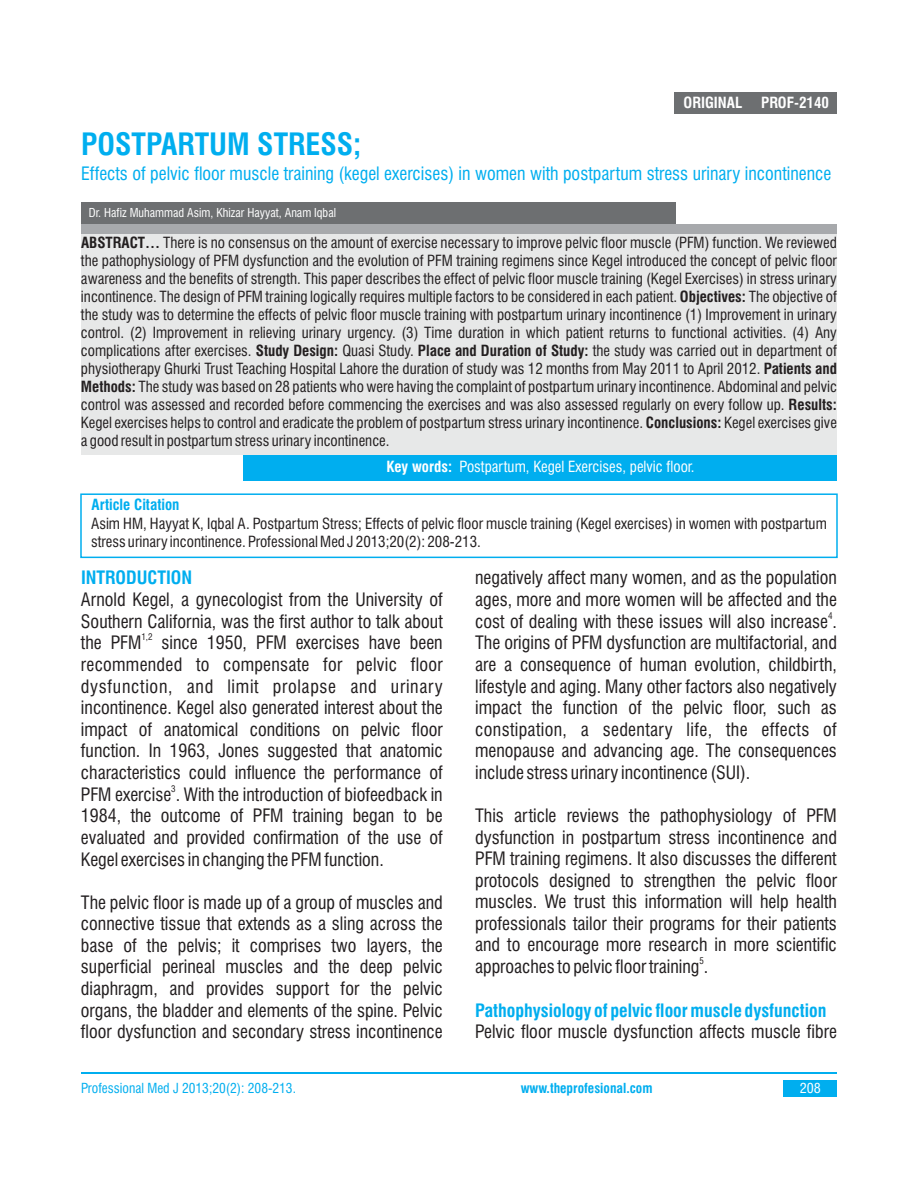
<style>
.page{position:relative;width:918px;height:1188px;background:#fff}
.page>*{position:absolute;margin:0;border:0;box-sizing:border-box;transform-origin:0 0}
.t1{font:700 condensed 30px "Swiss 721 BT";color:#00aeef}
.t2{font:condensed 18px/21.6px "Swiss 721 BT";color:#231f20}
.t3{font:condensed 18px "Swiss 721 BT";color:#00aeef}
.t4{font:700 condensed 18px "Swiss 721 BT";color:#00aeef}
.t5{font:condensed 18px "Swiss 721 BT";letter-spacing:.02em;color:#231f20}
.t6{font:condensed 18px "Swiss 721 BT";letter-spacing:.04em;color:#231f20}
.t7{font:condensed 15px/18px "Swiss 721 BT";color:#231f20;text-align:justify}
.t8{font:condensed 15px "Swiss 721 BT";color:#fff}
.t9{font:700 condensed 15px "Swiss 721 BT";color:#fff}
.t10{font:700 condensed 15px "Swiss 721 BT";color:#00aeef}
.t11{font:condensed 13.5px "Swiss 721 BT";color:#00aeef}
.t12{font:700 condensed 13.5px "Swiss 721 BT";color:#00aeef}
.t13{font:condensed 13.5px "Swiss 721 BT";color:#fff;scale:1.04 1}
.t14{font:condensed 12px "Swiss 721 BT";color:#fff}
.t15{font:condensed 9px "Swiss 721 BT";color:#231f20}
.s1{font-weight:700}
</style>
<div class="page">
<div style="left:243px;top:454px;width:594px;height:27px;background:#00aeef"></div>
<div style="left:81px;top:202px;width:594px;height:22px;background:#6d6f71"></div>
<div style="left:81px;top:224px;width:756px;height:10px;background:#a7a9ac"></div>
<div style="left:81px;top:234px;width:756px;height:220px;background:#e7e8e8"></div>
<div style="left:675px;top:92px;width:162px;height:21px;background:#6d6f71"></div>
<div style="left:783px;top:1080px;width:54px;height:16px;background:#00aeef"></div>
<hr style="left:81px;top:1073px;width:756px;height:1px;background:#00aeef">
<div style="left:80px;top:493px;width:758px;height:65px;border:2px solid #00aeef"></div>
<p class="t9" style="left:684px;top:97px;width:60px">ORIGINAL</p>
<p class="t9" style="left:761px;top:97px;width:69px">PROF-2140</p>
<h1 class="t1" style="left:81px;top:132px;width:282px">POSTPARTUM STRESS;</h1>
<p class="t3" style="left:81px;top:166px;width:752px">Effects of pelvic floor muscle training (kegel exercises) in women with postpartum stress urinary incontinence</p>
<p class="t14" style="left:89px;top:208px;width:249px">Dr. Hafiz Muhammad Asim, Khizar Hayyat, Anam Iqbal</p>
<p class="t7" style="left:81px;top:235px;width:758px"><span class="s1">ABSTRACT…</span> There is no consensus on the amount of exercise necessary to improve pelvic floor muscle (PFM) function. We reviewed the pathophysiology of PFM dysfunction and the evolution of PFM training regimens since Kegel introduced the concept of pelvic floor awareness and the benefits of strength. This paper describes the effect of pelvic floor muscle training (Kegel Exercises) in stress urinary incontinence. The design of PFM training logically requires multiple factors to be considered in each patient. <span class="s1">Objectives:</span> The objective of the study was to determine the effects of pelvic floor muscle training with postpartum urinary incontinence (1) Improvement in urinary control. (2) Improvement in relieving urinary urgency. (3) Time duration in which patient returns to functional activities. (4) Any complications after exercises. <span class="s1">Study Design:</span> Quasi Study. <span class="s1">Place and Duration of Study:</span> the study was carried out in department of physiotherapy Ghurki Trust Teaching Hospital Lahore the duration of study was 12 months from May 2011 to April 2012. <span class="s1">Patients and Methods:</span> The study was based on 28 patients who were having the complaint of postpartum urinary incontinence. Abdominal and pelvic control was assessed and recorded before commencing the exercises and was also assessed regularly on every follow up. <span class="s1">Results:<br></span>Kegel exercises helps to control and eradicate the problem of postpartum stress urinary incontinence. <span class="s1">Conclusions:</span> Kegel exercises give a good result in postpartum stress urinary incontinence.</p>
<p class="t10" style="left:92px;top:499px;width:89px">Article Citation</p>
<p class="t8" style="left:387px;top:461px;width:310px"><span class="s1">Key words:</span> Postpartum, Kegel Exercises, pelvic floor.</p>
<p class="t7" style="left:91px;top:516px;width:737px">Asim HM, Hayyat K, Iqbal A. Postpartum Stress; Effects of pelvic floor muscle training (Kegel exercises) in women with postpartum stress urinary incontinence. Professional Med J 2013;20(2): 208-213.</p>
<p class="t4" style="left:81px;top:571px;width:113px">INTRODUCTION</p>
<p class="t2" style="left:475px;top:569px;width:363px">negatively affect many women, and as the population</p>
<p class="t2" style="left:81px;top:590px;width:363px">Arnold Kegel, a gynecologist from the University of</p>
<p class="t2" style="left:475px;top:590px;width:363px">ages, more and more women will be affected and the</p>
<p class="t15" style="left:828px;top:612px;width:6px">4</p>
<p class="t2" style="left:81px;top:612px;width:363px">Southern California, was the first author to talk about</p>
<p class="t2" style="left:475px;top:612px;width:363px">cost of dealing with these issues will also increase .</p>
<p class="t15" style="left:141px;top:634px;width:13px">1,2</p>
<p class="t2" style="left:81px;top:634px;width:363px">the PFM since 1950, PFM exercises have been</p>
<p class="t2" style="left:475px;top:634px;width:363px">The origins of PFM dysfunction are multifactorial, and</p>
<p class="t2" style="left:81px;top:656px;width:363px">recommended to compensate for pelvic floor</p>
<p class="t2" style="left:475px;top:655px;width:363px">are a consequence of human evolution, childbirth,</p>
<p class="t6" style="left:81px;top:679px;width:363px">dysfunction, and limit prolapse and urinary</p>
<p class="t2" style="left:475px;top:677px;width:363px">lifestyle and aging. Many other factors also negatively</p>
<p class="t2" style="left:81px;top:699px;width:363px">incontinence. Kegel also generated interest about the</p>
<p class="t2" style="left:475px;top:699px;width:363px">impact the function of the pelvic floor, such as</p>
<p class="t2" style="left:81px;top:720px;width:363px">impact of anatomical conditions on pelvic floor</p>
<p class="t5" style="left:475px;top:722px;width:363px">constipation, a sedentary life, the effects of</p>
<p class="t2" style="left:81px;top:742px;width:363px">function. In 1963, Jones suggested that anatomic</p>
<p class="t2" style="left:475px;top:742px;width:363px">menopause and advancing age. The consequences</p>
<p class="t2" style="left:81px;top:763px;width:363px">characteristics could influence the performance of</p>
<p class="t2" style="left:475px;top:763px;width:277px">include stress urinary incontinence (SUI).</p>
<p class="t15" style="left:171px;top:785px;width:6px">3</p>
<p class="t2" style="left:81px;top:785px;width:363px">PFM exercise . With the introduction of biofeedback in<br>1984, the outcome of PFM training began to be</p>
<p class="t2" style="left:475px;top:807px;width:363px">This article reviews the pathophysiology of PFM</p>
<p class="t2" style="left:81px;top:828px;width:363px">evaluated and provided confirmation of the use of</p>
<p class="t2" style="left:475px;top:828px;width:363px">dysfunction in postpartum stress incontinence and</p>
<p class="t2" style="left:81px;top:850px;width:304px">Kegel exercises in changing the PFM function.</p>
<p class="t2" style="left:475px;top:850px;width:363px">PFM training regimens. It also discusses the different protocols designed to strengthen the pelvic floor</p>
<p class="t2" style="left:81px;top:893px;width:363px">The pelvic floor is made up of a group of muscles and</p>
<p class="t2" style="left:475px;top:893px;width:363px">muscles. We trust this information will help health</p>
<p class="t2" style="left:81px;top:915px;width:363px">connective tissue that extends as a sling across the</p>
<p class="t2" style="left:475px;top:914px;width:363px">professionals tailor their programs for their patients</p>
<p class="t2" style="left:81px;top:936px;width:363px">base of the pelvis; it comprises two layers, the</p>
<p class="t2" style="left:475px;top:936px;width:363px">and to encourage more research in more scientific</p>
<p class="t15" style="left:699px;top:958px;width:6px">5</p>
<p class="t2" style="left:81px;top:958px;width:363px">superficial perineal muscles and the deep pelvic</p>
<p class="t2" style="left:475px;top:958px;width:235px">approaches to pelvic floor training .</p>
<p class="t2" style="left:81px;top:979px;width:363px;text-align:justify">diaphragm, and provides support for the pelvic organs, the bladder and elements of the spine. Pelvic floor dysfunction and secondary stress incontinence</p>
<p class="t4" style="left:475px;top:1003px;width:353px">Pathophysiology of pelvic floor muscle dysfunction</p>
<p class="t2" style="left:475px;top:1023px;width:363px">Pelvic floor muscle dysfunction affects muscle fibre</p>
<p class="t11" style="left:81px;top:1083px;width:217px">Professional Med J 2013;20(2): 208-213.</p>
<p class="t12" style="left:521px;top:1083px;width:133px">www.theprofesional.com</p>
<p class="t13" style="left:800px;top:1083px;width:22px">208</p>
</div>
